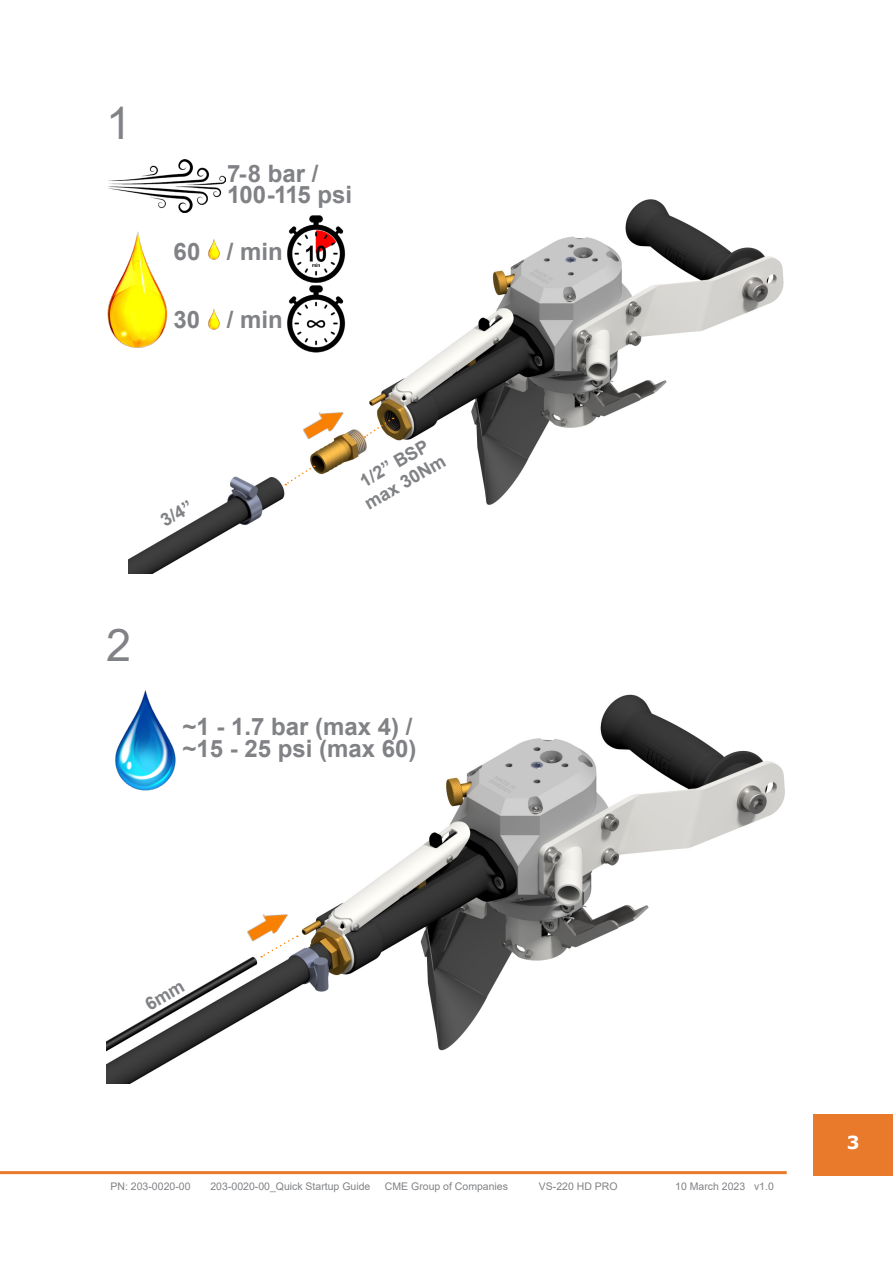
<style>
.page{position:relative;width:893px;height:1263px;background:#fff}
.page>*{position:absolute;margin:0;border:0;box-sizing:border-box;transform-origin:0 0}
.Brödtext{font:45px "Arial";color:#808285}
.Brödtext-2{font:700 24px "Arial";color:#808285}
.Brödtext-3{font:700 24px "Arial";letter-spacing:-.025em;color:#808285}
.Brödtext-4{font:700 18px "Arial";color:#808285}
.t1{font:700 18px "Verdana";color:#fff}
.t2{font:10.5px "Arial";color:#808285}
</style>
<div class="page">
<div style="left:813px;top:1114px;width:80px;height:62px;background:#e9792b"></div>
<hr style="left:0;top:1114px;width:1px;height:62px;background:#e9792b">
<hr style="left:0;top:1171px;width:787px;height:3px;background:#e9792b">
<img style="left:129px;top:199px;width:655px;height:374px">
<svg style="left:285px;top:466px;width:30px;height:19px"></svg>
<svg style="left:364px;top:418px;width:30px;height:20px"></svg>
<img style="left:107px;top:694px;width:678px;height:390px">
<svg style="left:261px;top:935px;width:37px;height:23px"></svg>
<img style="left:241px;top:904px;width:51px;height:42px">
<img style="left:208px;top:239px;width:11px;height:21px">
<img style="left:107px;top:228px;width:63px;height:121px">
<img style="left:208px;top:308px;width:11px;height:21px">
<img style="left:286px;top:214px;width:61px;height:140px">
<img style="left:107px;top:160px;width:119px;height:53px">
<img style="left:107px;top:690px;width:75px;height:103px">
<img style="left:297px;top:402px;width:51px;height:42px">
<svg style="left:144px;top:982px;width:41px;height:28px"></svg>
<p class="Brödtext" style="left:106px;top:92px;width:27px">1</p>
<p class="Brödtext-2" style="left:227px;top:156px;width:93px">7-8 bar /</p>
<p class="Brödtext-3" style="left:227px;top:178px;width:127px">100-115 psi</p>
<p class="Brödtext-2" style="left:174px;top:234px;width:111px">60 / min</p>
<p class="Brödtext-2" style="left:174px;top:302px;width:111px">30 / min</p>
<p class="Brödtext-4" style="left:156px;top:511px;width:36px;rotate:-30deg">3/4”</p>
<p class="Brödtext-4" style="left:355px;top:471px;width:78px;rotate:-30deg">1/2” BSP</p>
<p class="Brödtext-4" style="left:360px;top:493px;width:92px;rotate:-30deg">max 30Nm</p>
<p class="Brödtext" style="left:106px;top:614px;width:27px">2</p>
<p class="Brödtext-2" style="left:182px;top:709px;width:232px">~1 - 1.7 bar (max 4) /</p>
<p class="Brödtext-2" style="left:182px;top:731px;width:236px">~15 - 25 psi (max 60)</p>
<p class="t2" style="left:111px;top:1179px;width:81px">PN: 203-0020-00</p>
<p class="t2" style="left:210px;top:1179px;width:161px">203-0020-00_Quick Startup Guide</p>
<p class="t2" style="left:385px;top:1179px;width:125px">CME Group of Companies</p>
<p class="t2" style="left:539px;top:1179px;width:80px">VS-220 HD PRO</p>
<p class="t2" style="left:675px;top:1179px;width:100px">10 March 2023 v1.0</p>
<h3 class="t1" style="left:847px;top:1130px;width:14px">3</h3>
</div>
